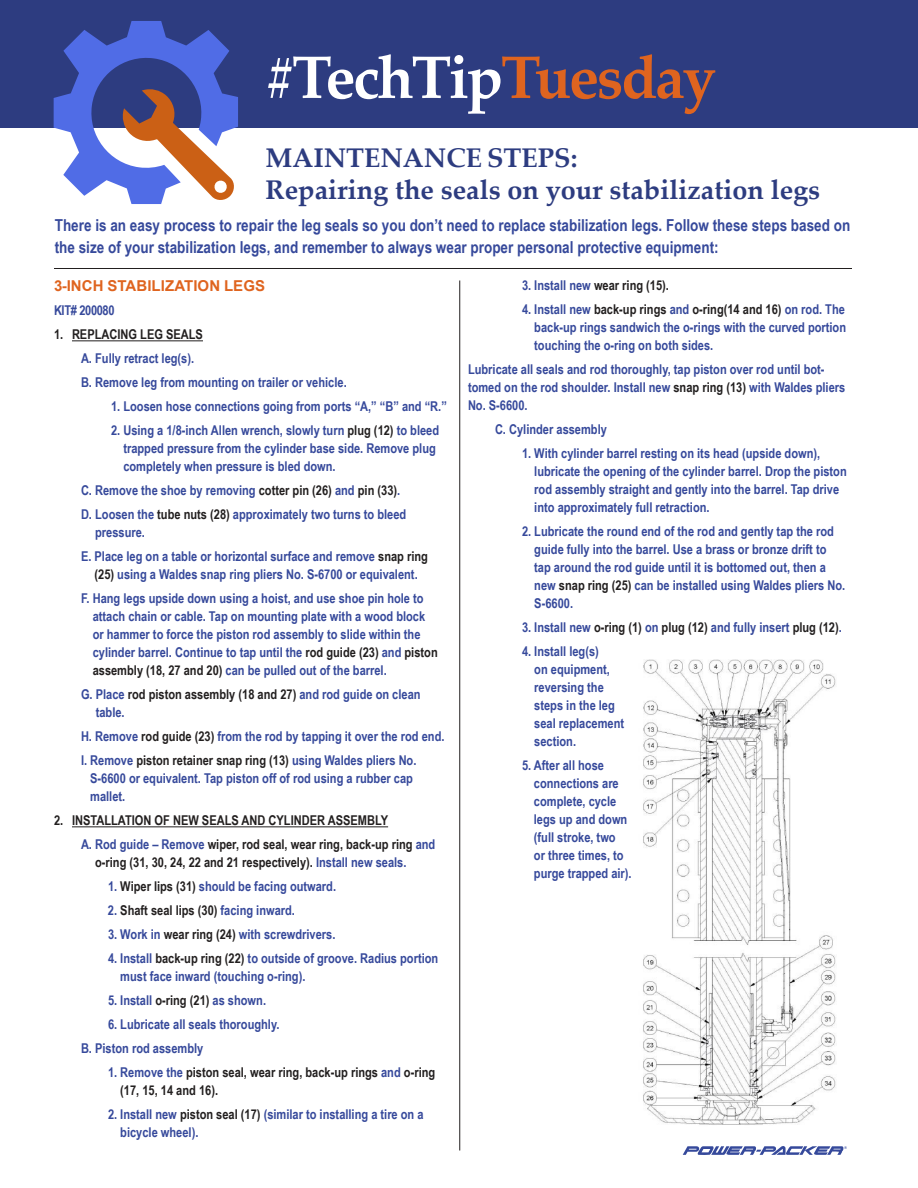
<style>
.page{position:relative;width:918px;height:1188px;background:#fff}
.page>*{position:absolute;margin:0;border:0;box-sizing:border-box;transform-origin:0 0}
.t1{font:700 60px "Palatino Linotype";letter-spacing:-.04em;color:#fff}
.t2{font:700 27px/32.4px "Palatino Linotype";color:#2d3c80}
.t3{font:700 16.5px/21.6px "Arial Narrow";color:#36499b}
.t4{font:700 15px "Arial";letter-spacing:.005em;color:#df641f}
.t5{font:700 13.5px/18px "Arial Narrow";color:#36499b}
.t6{font:700 13.5px/24px "Arial Narrow";color:#221f1f}
.t7{font:700 13.5px "Arial Narrow";letter-spacing:-.025em;color:#36499b}
.s1{color:#df641f}
.s2{color:#221f1f}
.s3{color:#36499b}
</style>
<div class="page">
<div style="left:0;top:0;width:918px;height:127px;background:#2d3c80"></div>
<svg style="left:54px;top:21px;width:184px;height:183px"></svg>
<img style="left:643px;top:659px;width:193px;height:466px">
<hr style="left:72px;top:340px;width:131px;height:1px;background:#221f1f">
<hr style="left:72px;top:826px;width:316px;height:1px;background:#221f1f">
<hr style="left:54px;top:268px;width:798px;height:1px;background:#221f1f">
<hr style="left:459px;top:280px;width:1px;height:870px;background:#221f1f">
<svg style="left:683px;top:1146px;width:164px;height:9px"></svg>
<h1 class="t1" style="left:266px;top:54px;width:452px">#TechTip<span class="s1">Tuesday</span></h1>
<h2 class="t2" style="left:266px;top:145px;width:556px">MAINTENANCE STEPS:<br>Repairing the seals on your stabilization legs</h2>
<p class="t3" style="left:55px;top:216px;width:797px">There is an easy process to repair the leg seals so you don’t need to replace stabilization legs. Follow these steps based on the size of your stabilization legs, and remember to always wear proper personal protective equipment:</p>
<p class="t4" style="left:54px;top:281px;width:213px">3-INCH STABILIZATION LEGS</p>
<p class="t7" style="left:54px;top:306px;width:62px">KIT# 200080</p>
<p class="t6" style="left:54px;top:324px;width:151px">1. REPLACING LEG SEALS</p>
<p class="t5" style="left:81px;top:348px;width:267px;line-height:24px">A. Fully retract leg(s).<br>B. Remove leg from mounting on trailer or vehicle.</p>
<p class="t5" style="left:111px;top:399px;width:337px">1. Loosen hose connections going from ports “A,” “B” and “R.”</p>
<p class="t5" style="left:123px;top:423px;width:317px;text-indent:-12px">2. Using a 1/8-inch Allen wrench, slowly turn <span class="s2">plug (12)</span> to bleed trapped pressure from the cylinder base side. Remove plug completely when pressure is bled down.</p>
<p class="t5" style="left:81px;top:480px;width:327px;line-height:24px">C. Remove the shoe by removing <span class="s2">cotter pin (26)</span> and <span class="s2">pin (33)</span>.<br>D. Loosen the <span class="s2">tube nuts (28)</span> approximately two turns to bleed</p>
<p class="t5" style="left:81px;top:522px;width:349px;line-height:24px;text-indent:14px">pressure.<br>E. Place leg on a table or horizontal surface and remove <span class="s2">snap ring</span></p>
<p class="t5" style="left:81px;top:564px;width:344px;line-height:24px;text-align:center"><span class="s2">(25)</span> using a Waldes snap ring pliers No. S-6700 or equivalent.<br>F. Hang legs upside down using a hoist, and use shoe pin hole to</p>
<p class="t5" style="left:93px;top:609px;width:347px">attach chain or cable. Tap on mounting plate with a wood block or hammer to force the piston rod assembly to slide within the cylinder barrel. Continue to tap until the <span class="s2">rod guide (23)</span> and <span class="s2">piston assembly (18, 27 and 20)</span> can be pulled out of the barrel.</p>
<p class="t5" style="left:96px;top:687px;width:326px;text-indent:-15px">G. Place <span class="s2">rod piston assembly (18 and 27)</span> and rod guide on clean table.</p>
<p class="t5" style="left:81px;top:726px;width:365px;line-height:24px">H. Remove <span class="s2">rod guide (23)</span> from the rod by tapping it over the rod end.<br>I. Remove <span class="s2">piston retainer snap ring (13)</span> using Waldes pliers No.</p>
<p class="t5" style="left:90px;top:771px;width:324px">S-6600 or equivalent. Tap piston off of rod using a rubber cap mallet.</p>
<p class="t6" style="left:81px;top:810px;width:356px;text-indent:-27px">2. INSTALLATION OF NEW SEALS AND CYLINDER ASSEMBLY<br><span class="s3">A. Rod guide – Remove</span> wiper, rod seal, wear ring, back-up ring <span class="s3">and</span></p>
<p class="t6" style="left:95px;top:852px;width:313px">o-ring (31, 30, 24, 22 and 21 respectively). <span class="s3">Install new seals.</span></p>
<p class="t5" style="left:108px;top:879px;width:230px">1. <span class="s2">Wiper lips (31)</span> should be facing outward.</p>
<p class="t6" style="left:108px;top:900px;width:189px"><span class="s3">2.</span> Shaft seal lips (30) <span class="s3">facing inward.</span></p>
<p class="t5" style="left:108px;top:927px;width:229px">3. Work in <span class="s2">wear ring (24)</span> with screwdrivers.</p>
<p class="t5" style="left:120px;top:951px;width:320px;text-indent:-12px">4. Install <span class="s2">back-up ring (22)</span> to outside of groove. Radius portion must face inward (touching o-ring).</p>
<p class="t5" style="left:108px;top:993px;width:160px">5. Install <span class="s2">o-ring (21)</span> as shown.</p>
<p class="t5" style="left:81px;top:1014px;width:200px;line-height:24px;text-indent:27px">6. Lubricate all seals thoroughly.<br>B. Piston rod assembly</p>
<p class="t6" style="left:120px;top:1065px;width:316px;line-height:18px;text-indent:-12px"><span class="s3">1. Remove the</span> piston seal, wear ring, back-up rings <span class="s3">and</span> o-ring (17, 15, 14 and 16).</p>
<p class="t5" style="left:120px;top:1107px;width:305px;text-indent:-12px">2. Install new <span class="s2">piston seal (17)</span> (similar to installing a tire on a bicycle wheel).</p>
<p class="t6" style="left:522px;top:275px;width:149px"><span class="s3">3. Install new</span> wear ring (15).</p>
<p class="t5" style="left:534px;top:302px;width:313px;text-align:justify;text-indent:-12px">4. Install new <span class="s2">back-up rings</span> and <span class="s2">o-ring(14 and 16)</span> on rod. The back-up rings sandwich the o-rings with the curved portion touching the o-ring on both sides.</p>
<p class="t5" style="left:468px;top:362px;width:379px">Lubricate all seals and rod thoroughly, tap piston over rod until bot&shy;tomed on the rod shoulder. Install new <span class="s2">snap ring (13)</span> with Waldes pliers<br>No. S-6600.</p>
<p class="t5" style="left:495px;top:422px;width:113px">C. Cylinder assembly</p>
<p class="t5" style="left:534px;top:446px;width:314px;text-indent:-12px">1. With cylinder barrel resting on its head (upside down), lubricate the opening of the cylinder barrel. Drop the piston rod assembly straight and gently into the barrel. Tap drive into approximately full retraction.</p>
<p class="t5" style="left:534px;top:524px;width:312px;text-indent:-12px">2. Lubricate the round end of the rod and gently tap the rod guide fully into the barrel. Use a brass or bronze drift to tap around the rod guide until it is bottomed out, then a new <span class="s2">snap ring (25)</span> can be installed using Waldes pliers No.<br>S-6600.</p>
<p class="t5" style="left:522px;top:620px;width:321px">3. Install new <span class="s2">o-ring (1)</span> on <span class="s2">plug (12)</span> and fully insert <span class="s2">plug (12)</span>.</p>
<p class="t5" style="left:534px;top:644px;width:91px;text-indent:-12px">4. Install leg(s)<br>on equipment, reversing the steps in the leg seal replacement section.</p>
<p class="t5" style="left:534px;top:758px;width:99px;text-indent:-12px">5. After all hose connections are complete, cycle legs up and down (full stroke, two<br>or three times, to purge trapped air).</p>
</div>
